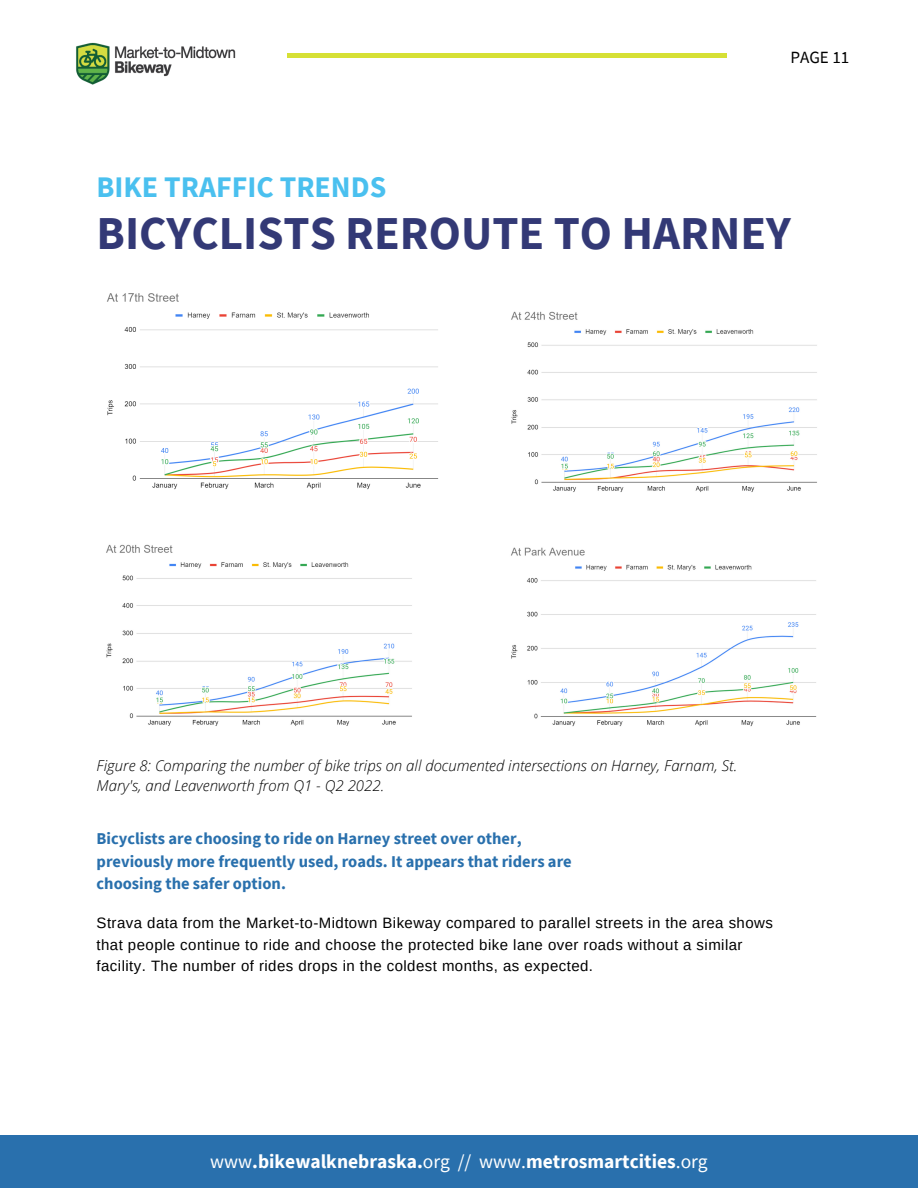
<style>
.page{position:relative;width:918px;height:1188px;background:#fff}
.page>*{position:absolute;margin:0;border:0;box-sizing:border-box;transform-origin:0 0}
.t1{font:700 47.1px "Source Sans Pro";color:#333976}
.t2{font:700 29.85px "Source Sans Pro";color:#4ac0ef}
.t3{font:700 19.5px "Source Sans Pro";color:#fff}
.t4{font:17.1px "Source Sans Pro";color:#000}
.t5{font:700 16.5px/22.5px "Source Sans Pro";color:#2970ad}
.t6{font:15px/21.3px "Arimo";letter-spacing:.03em;color:#000}
.t7{font:italic 300 15px/20.2px "Open Sans";color:#000}
.s1{font-weight:400}
</style>
<div class="page">
<div style="left:0;top:1135px;width:918px;height:53px;background:#2970ad"></div>
<hr style="left:287px;top:54px;width:440px;height:3px;background:#d6e035">
<img style="left:76px;top:42px;width:160px;height:43px">
<img style="left:107px;top:293px;width:332px;height:197px">
<img style="left:106px;top:544px;width:306px;height:182px">
<img style="left:511px;top:311px;width:306px;height:181px">
<img style="left:511px;top:547px;width:306px;height:180px">
<p class="t4" style="left:790px;top:46px;width:60px">PAGE 11</p>
<h2 class="t2" style="left:97px;top:168px;width:291px">BIKE TRAFFIC TRENDS</h2>
<h1 class="t1" style="left:97px;top:202px;width:696px">BICYCLISTS REROUTE TO HARNEY</h1>
<p class="t7" style="left:97px;top:755px;width:642px">Figure 8: Comparing the number of bike trips on all documented intersections on Harney, Farnam, St.<br>Mary's, and Leavenworth from Q1 - Q2 2022.</p>
<p class="t5" style="left:97px;top:827px;width:477px">Bicyclists are choosing to ride on Harney street over other, previously more frequently used, roads. It appears that riders are choosing the safer option.</p>
<p class="t6" style="left:97px;top:913px;width:678px">Strava data from the Market-to-Midtown Bikeway compared to parallel streets in the area shows that people continue to ride and choose the protected bike lane over roads without a similar facility. The number of rides drops in the coldest months, as expected.</p>
<h3 class="t3" style="left:210px;top:1149px;width:499px"><span class="s1">www</span>.bikewalknebraska.<span class="s1">org // www.</span>metrosmartcities<span class="s1">.org</span></h3>
</div>
